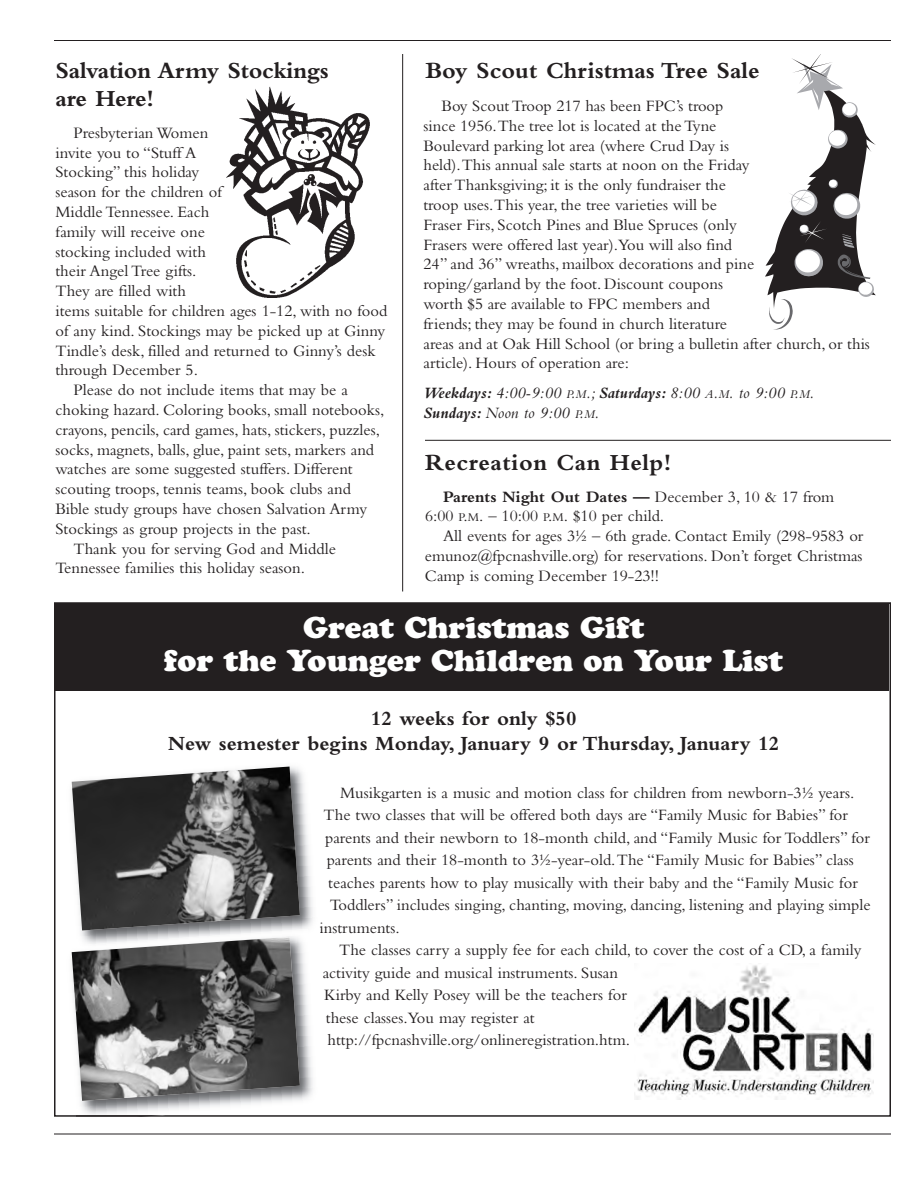
<style>
.page{position:relative;width:918px;height:1188px;background:#fff}
.page>*{position:absolute;margin:0;border:0;box-sizing:border-box;transform-origin:0 0}
.t1{font:900 30px/33px "Cooper";color:#fff;text-align:center}
.t2{font:700 24px/28.8px "Bembo";color:#231f20}
.t3{font:700 24px "Bembo";letter-spacing:.025em;color:#231f20}
.t4{font:700 21px/25.2px "Bembo";color:#231f20;text-align:center}
.t5{font:16.5px/19.8px "Bembo";color:#231f20}
.t6{font:italic 16.5px/19.8px "Bembo";color:#231f20}
.s1{font-weight:700}
.s2{font-size:12.3px}
</style>
<div class="page">
<hr style="left:54px;top:40px;width:837px;height:1px;background:#231f20">
<hr style="left:54px;top:1134px;width:837px;height:1px;background:#231f20">
<div style="left:56px;top:604px;width:834px;height:87px;background:#231f20"></div>
<img style="left:635px;top:965px;width:239px;height:134px">
<img style="left:71px;top:766px;width:242px;height:163px">
<img style="left:72px;top:767px;width:228px;height:162px">
<img style="left:71px;top:951px;width:242px;height:164px">
<img style="left:76px;top:1116px;width:76px;height:1px">
<img style="left:76px;top:1115px;width:86px;height:1px">
<img style="left:81px;top:929px;width:222px;height:22px">
<img style="left:72px;top:937px;width:228px;height:164px">
<img style="left:226px;top:86px;width:144px;height:212px">
<hr style="left:402px;top:54px;width:1px;height:537px;background:#231f20">
<svg style="left:765px;top:54px;width:111px;height:276px"></svg>
<hr style="left:425px;top:440px;width:466px;height:1px;background:#231f20">
<h2 class="t2" style="left:56px;top:58px;width:275px">Salvation Army Stockings are Here!</h2>
<p class="t5" style="left:74px;top:124px;width:136px">Presbyterian Women</p>
<p class="t5" style="left:56px;top:144px;width:142px">invite you to “Stuff A</p>
<p class="t5" style="left:56px;top:164px;width:145px">Stocking” this holiday</p>
<p class="t5" style="left:56px;top:184px;width:168px">season for the children of</p>
<p class="t5" style="left:56px;top:204px;width:155px">Middle Tennessee. Each</p>
<p class="t5" style="left:56px;top:223px;width:151px">family will receive one</p>
<p class="t5" style="left:56px;top:243px;width:152px">stocking included with</p>
<p class="t5" style="left:56px;top:263px;width:143px">their Angel Tree gifts.</p>
<p class="t5" style="left:56px;top:283px;width:132px">They are filled with</p>
<p class="t5" style="left:56px;top:303px;width:333px">items suitable for children ages 1-12, with no food</p>
<p class="t5" style="left:56px;top:322px;width:331px">of any kind. Stockings may be picked up at Ginny</p>
<p class="t5" style="left:56px;top:342px;width:322px">Tindle’s desk, filled and returned to Ginny’s desk</p>
<p class="t5" style="left:56px;top:362px;width:144px">through December 5.</p>
<p class="t5" style="left:74px;top:382px;width:276px">Please do not include items that may be a</p>
<p class="t5" style="left:56px;top:402px;width:330px">choking hazard. Coloring books, small notebooks,</p>
<p class="t5" style="left:56px;top:421px;width:326px">crayons, pencils, card games, hats, stickers, puzzles,</p>
<p class="t5" style="left:56px;top:441px;width:320px">socks, magnets, balls, glue, paint sets, markers and</p>
<p class="t5" style="left:56px;top:461px;width:299px">watches are some suggested stuffers. Different</p>
<p class="t5" style="left:56px;top:481px;width:297px">scouting troops, tennis teams, book clubs and</p>
<p class="t5" style="left:56px;top:501px;width:313px">Bible study groups have chosen Salvation Army</p>
<p class="t5" style="left:56px;top:520px;width:257px">Stockings as group projects in the past.</p>
<p class="t5" style="left:74px;top:540px;width:264px">Thank you for serving God and Middle</p>
<p class="t5" style="left:56px;top:560px;width:251px">Tennessee families this holiday season.</p>
<h2 class="t2" style="left:425px;top:58px;width:336px">Boy Scout Christmas Tree Sale</h2>
<p class="t5" style="left:424px;top:98px;width:448px;text-indent:18px">Boy Scout Troop 217 has been FPC’s troop<br>since 1956.The tree lot is located at the Tyne<br>Boulevard parking lot area (where Crud Day is<br>held).This annual sale starts at noon on the Friday<br>after Thanksgiving; it is the only fundraiser the<br>troop uses.This year, the tree varieties will be<br>Fraser Firs, Scotch Pines and Blue Spruces (only<br>Frasers were offered last year).You will also find<br>24” and 36” wreaths, mailbox decorations and pine<br>roping/garland by the foot. Discount coupons<br>worth $5 are available to FPC members and<br>friends; they may be found in church literature<br>areas and at Oak Hill School (or bring a bulletin after church, or this article). Hours of operation are:</p>
<p class="t6" style="left:424px;top:385px;width:392px"><span class="s1">Weekdays:</span> 4:00-9:00 <span class="s2">P</span>.<span class="s2">M</span>.; <span class="s1">Saturdays:</span> 8:00 <span class="s2">A</span>.<span class="s2">M</span>. to 9:00 <span class="s2">P</span>.<span class="s2">M</span>.<br><span class="s1">Sundays:</span> Noon to 9:00 <span class="s2">P</span>.<span class="s2">M</span>.</p>
<h2 class="t3" style="left:425px;top:455px;width:248px">Recreation Can Help!</h2>
<p class="t5" style="left:425px;top:488px;width:411px;text-indent:18px"><span class="s1">Parents Night Out Dates —</span> December 3, 10 &amp; 17 from<br>6:00 <span class="s2">P</span>.<span class="s2">M</span>. – 10:00 <span class="s2">P</span>.<span class="s2">M</span>. $10 per child.</p>
<p class="t5" style="left:425px;top:528px;width:440px;text-align:justify;text-indent:18px">All events for ages 3½ – 6th grade. Contact Emily (298-9583 or emunoz@fpcnashville.org) for reservations. Don’t forget Christmas Camp is coming December 19-23!!</p>
<h1 class="t1" style="left:164px;top:611px;width:621px">Great Christmas Gift<br>for the Younger Children on Your List</h1>
<p class="t4" style="left:168px;top:708px;width:613px">12 weeks for only $50<br>New semester begins Monday, January 9 or Thursday, January 12</p>
<p class="t5" style="left:340px;top:784px;width:516px">Musikgarten is a music and motion class for children from newborn-3½ years.</p>
<p class="t5" style="left:324px;top:807px;width:526px">The two classes that will be offered both days are “Family Music for Babies” for</p>
<p class="t5" style="left:325px;top:829px;width:546px">parents and their newborn to 18-month child, and “Family Music for Toddlers” for</p>
<p class="t5" style="left:327px;top:852px;width:528px">parents and their 18-month to 3½-year-old. The “Family Music for Babies” class</p>
<p class="t5" style="left:328px;top:874px;width:531px">teaches parents how to play musically with their baby and the “Family Music for</p>
<p class="t5" style="left:330px;top:897px;width:542px">Toddlers” includes singing, chanting, moving, dancing, listening and playing simple</p>
<p class="t5" style="left:320px;top:919px;width:82px">instruments.</p>
<p class="t5" style="left:339px;top:942px;width:524px">The classes carry a supply fee for each child, to cover the cost of a CD, a family</p>
<p class="t5" style="left:323px;top:964px;width:297px">activity guide and musical instruments. Susan</p>
<p class="t5" style="left:324px;top:987px;width:304px">Kirby and Kelly Posey will be the teachers for</p>
<p class="t5" style="left:326px;top:1009px;width:210px">these classes.You may register at</p>
<p class="t5" style="left:327px;top:1032px;width:304px">http://fpcnashville.org/onlineregistration.htm.</p>
</div>
